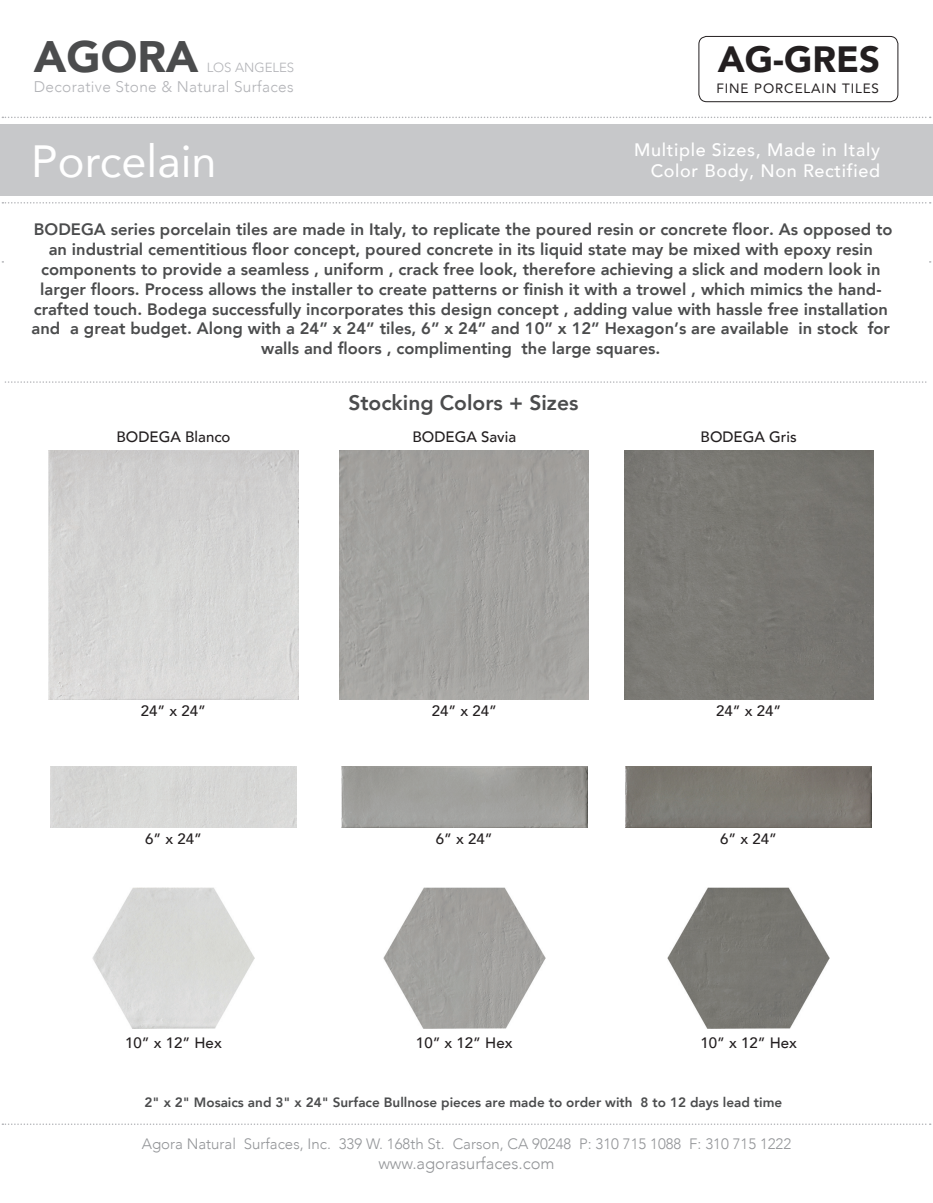
<style>
.page{position:relative;width:933px;height:1203px;background:#fff}
.page>*{position:absolute;margin:0;border:0;box-sizing:border-box;transform-origin:0 0}
.t1{font:45px "Avenir";color:#fff}
.t2{font:900 43.95px "Avenir";color:#4b4c4d}
.t3{font:900 36.45px "Avenir";color:#231f20}
.t4{font:800 21px "Avenir";color:#4b4c4d}
.t5{font:500 18px/21.6px "Avenir";letter-spacing:.035em;color:#fff;text-align:right}
.t6{font:800 16.5px/19.8px "Avenir";color:#4b4c4d;text-align:center}
.t7{font:300 16.5px "Avenir";color:#939598}
.t8{font:300 15.45px "Avenir";letter-spacing:.02em;color:#b2b3b7}
.t9{font:500 15px "Avenir";color:#231f20}
.t10{font:300 15px "Avenir";color:#939598}
.t11{font:800 13.5px "Avenir";color:#4b4c4d}
.t12{font:13.5px "Avenir";letter-spacing:.065em;color:#231f20}
.t13{font:300 13.2px "Avenir";color:#b2b3b7}
</style>
<div class="page">
<div style="left:698px;top:36px;width:199px;height:66px;border:1px solid #231f20;border-radius:8px"></div>
<div style="left:0;top:124px;width:931px;height:72px;background:#c7c8ca"></div>
<svg style="left:2px;top:117px;width:928px;height:1px"></svg>
<svg style="left:2px;top:202px;width:928px;height:1px"></svg>
<svg style="left:5px;top:381px;width:922px;height:2px"></svg>
<svg style="left:2px;top:1123px;width:928px;height:1px"></svg>
<img style="left:92px;top:887px;width:162px;height:141px">
<div style="left:51px;top:766px;width:245px;height:61px;background:#d7d7d6"></div>
<img style="left:49px;top:450px;width:249px;height:249px">
<img style="left:383px;top:887px;width:162px;height:141px">
<div style="left:339px;top:450px;width:249px;height:249px;background:#a3a29f"></div>
<img style="left:341px;top:766px;width:246px;height:61px">
<img style="left:667px;top:887px;width:162px;height:141px">
<div style="left:624px;top:450px;width:248px;height:249px;background:#797873"></div>
<img style="left:625px;top:766px;width:246px;height:61px">
<h2 class="t2" style="left:34px;top:28px;width:166px">AGORA</h2>
<p class="t13" style="left:206px;top:59px;width:89px">LOS ANGELES</p>
<p class="t8" style="left:34px;top:76px;width:261px">Decorative Stone &amp; Natural Surfaces</p>
<h3 class="t3" style="left:717px;top:35px;width:164px">AG-GRES</h3>
<p class="t12" style="left:716px;top:80px;width:164px">FINE PORCELAIN TILES</p>
<h1 class="t1" style="left:31px;top:132px;width:187px">Porcelain</h1>
<p class="t5" style="left:634px;top:139px;width:247px">Multiple Sizes, Made in Italy<br>Color Body, Non Rectified</p>
<p class="t6" style="left:32px;top:220px;width:862px">BODEGA series porcelain tiles are made in Italy, to replicate the poured resin or concrete floor. As opposed to an industrial cementitious floor concept, poured concrete in its liquid state may be mixed with epoxy resin components to provide a seamless , uniform , crack free look, therefore achieving a slick and modern look in larger floors. Process allows the installer to create patterns or finish it with a trowel , which mimics the hand&shy;crafted touch. Bodega successfully incorporates this design concept , adding value with hassle free installation and a great budget. Along with a 24” x 24” tiles, 6” x 24” and 10” x 12” Hexagon’s are available in stock for walls and floors , complimenting the large squares.</p>
<p class="t4" style="left:348px;top:389px;width:231px">Stocking Colors + Sizes</p>
<p class="t9" style="left:116px;top:426px;width:115px">BODEGA Blanco</p>
<p class="t9" style="left:412px;top:426px;width:105px">BODEGA Savia</p>
<p class="t9" style="left:700px;top:426px;width:98px">BODEGA Gris</p>
<p class="t9" style="left:141px;top:701px;width:67px">24” x 24”</p>
<p class="t9" style="left:431px;top:701px;width:67px">24” x 24”</p>
<p class="t9" style="left:715px;top:701px;width:67px">24” x 24”</p>
<p class="t9" style="left:145px;top:828px;width:58px">6” x 24”</p>
<p class="t9" style="left:435px;top:828px;width:58px">6” x 24”</p>
<p class="t9" style="left:720px;top:828px;width:58px">6” x 24”</p>
<p class="t9" style="left:125px;top:1032px;width:98px">10” x 12” Hex</p>
<p class="t9" style="left:416px;top:1032px;width:98px">10” x 12” Hex</p>
<p class="t9" style="left:700px;top:1032px;width:98px">10” x 12” Hex</p>
<p class="t11" style="left:145px;top:1092px;width:638px">2" x 2" Mosaics and 3" x 24" Surface Bullnose pieces are made to order with 8 to 12 days lead time</p>
<p class="t10" style="left:142px;top:1133px;width:650px">Agora Natural Surfaces, Inc. 339 W. 168th St. Carson, CA 90248 P: 310 715 1088 F: 310 715 1222</p>
<p class="t7" style="left:378px;top:1151px;width:178px">www.agorasurfaces.com</p>
</div>
